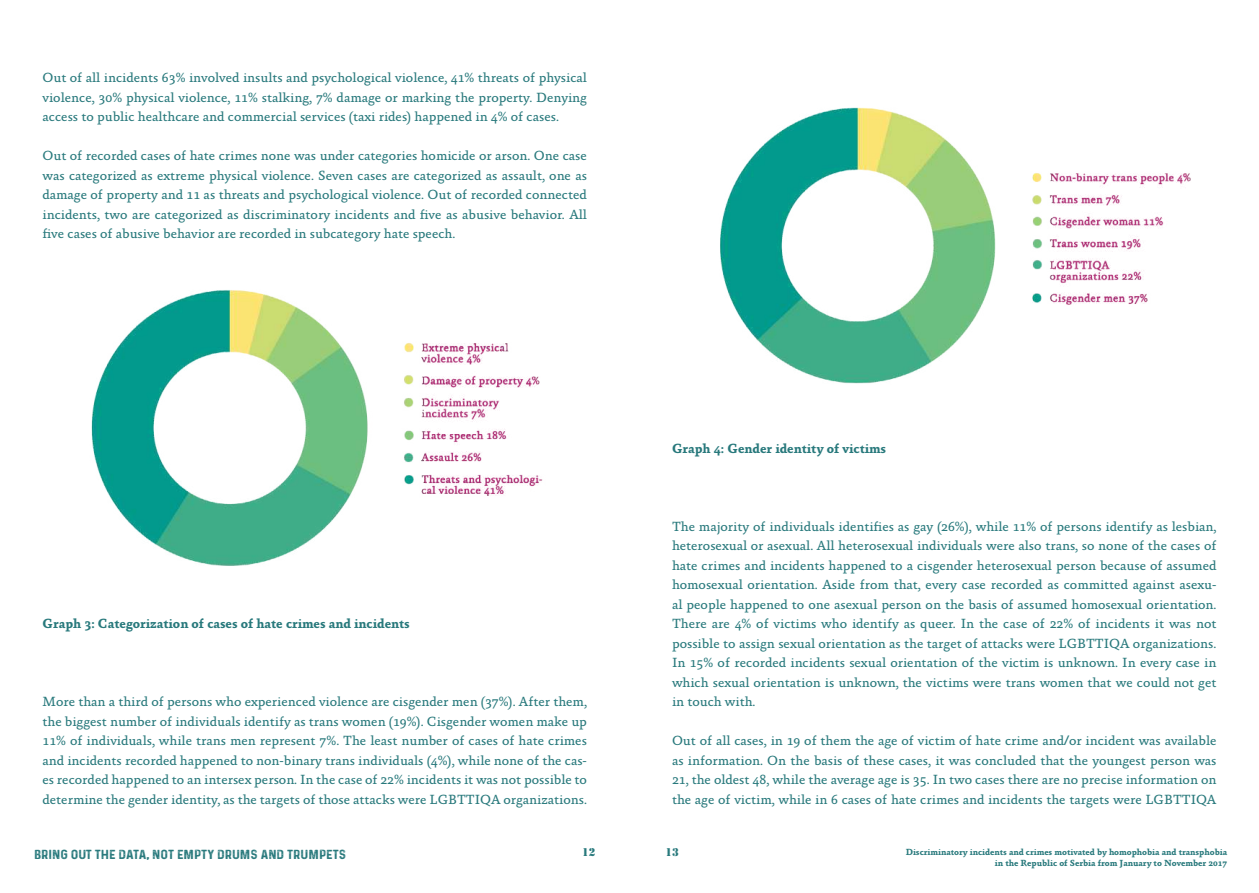
<style>
.page{position:relative;width:1259px;height:893px;background:#fff}
.page>*{position:absolute;margin:0;border:0;box-sizing:border-box;transform-origin:0 0}
.t1{font:13.5px/19.5px "Absara Pro";color:#28797c;text-align:justify}
.t2{font:700 13.5px "Absara Pro";color:#28797c}
.t3{font:10.5px "Prequel Demo";color:#28797c;scale:1.1 1}
.t4{font:10.5px "Stencil Std";color:#28797c}
.t5{font:700 9px/10.8px "Absara Pro";color:#28797c;text-align:right}
</style>
<div class="page">
<img style="left:91px;top:290px;width:452px;height:276px">
<img style="left:720px;top:107px;width:471px;height:277px">
<p class="t1" style="left:43px;top:69px;width:546px">Out of all incidents 63% involved insults and psychological violence, 41% threats of physical violence, 30% physical violence, 11% stalking, 7% damage or marking the property. Denying access to public healthcare and commercial services (taxi rides) happened in 4% of cases.</p>
<p class="t1" style="left:43px;top:147px;width:546px">Out of recorded cases of hate crimes none was under categories homicide or arson. One case was categorized as extreme physical violence. Seven cases are categorized as assault, one as damage of property and 11 as threats and psychological violence. Out of recorded connected incidents, two are categorized as discriminatory incidents and five as abusive behavior. All five cases of abusive behavior are recorded in subcategory hate speech.</p>
<p class="t2" style="left:43px;top:616px;width:369px">Graph 3: Categorization of cases of hate crimes and incidents</p>
<p class="t1" style="left:43px;top:693px;width:546px">More than a third of persons who experienced violence are cisgender men (37%). After them, the biggest number of individuals identify as trans women (19%). Cisgender women make up 11% of individuals, while trans men represent 7%. The least number of cases of hate crimes and incidents recorded happened to non-binary trans individuals (4%), while none of the cas&shy;es recorded happened to an intersex person. In the case of 22% incidents it was not possible to determine the gender identity, as the targets of those attacks were LGBTTIQA organizations.</p>
<p class="t2" style="left:672px;top:441px;width:216px">Graph 4: Gender identity of victims</p>
<p class="t1" style="left:672px;top:517px;width:546px">The majority of individuals identifies as gay (26%), while 11% of persons identify as lesbian, heterosexual or asexual. All heterosexual individuals were also trans, so none of the cases of hate crimes and incidents happened to a cisgender heterosexual person because of assumed homosexual orientation. Aside from that, every case recorded as committed against asexu&shy;al people happened to one asexual person on the basis of assumed homosexual orientation.<br>There are 4% of victims who identify as queer. In the case of 22% of incidents it was not possible to assign sexual orientation as the target of attacks were LGBTTIQA organizations.<br>In 15% of recorded incidents sexual orientation of the victim is unknown. In every case in which sexual orientation is unknown, the victims were trans women that we could not get in touch with.</p>
<p class="t1" style="left:672px;top:731px;width:546px">Out of all cases, in 19 of them the age of victim of hate crime and/or incident was available as information. On the basis of these cases, it was concluded that the youngest person was 21, the oldest 48, while the average age is 35. In two cases there are no precise information on the age of victim, while in 6 cases of hate crimes and incidents the targets were LGBTTIQA</p>
<p class="t4" style="left:582px;top:845px;width:15px">12</p>
<p class="t4" style="left:665px;top:845px;width:15px">13</p>
<p class="t3" style="left:34px;top:847px;width:285px">BRING OUT THE DATA, NOT EMPTY DRUMS AND TRUMPETS</p>
<p class="t5" style="left:905px;top:847px;width:323px">Discriminatory incidents and crimes motivated by homophobia and transphobia in the Republic of Serbia from January to November 2017</p>
</div>
